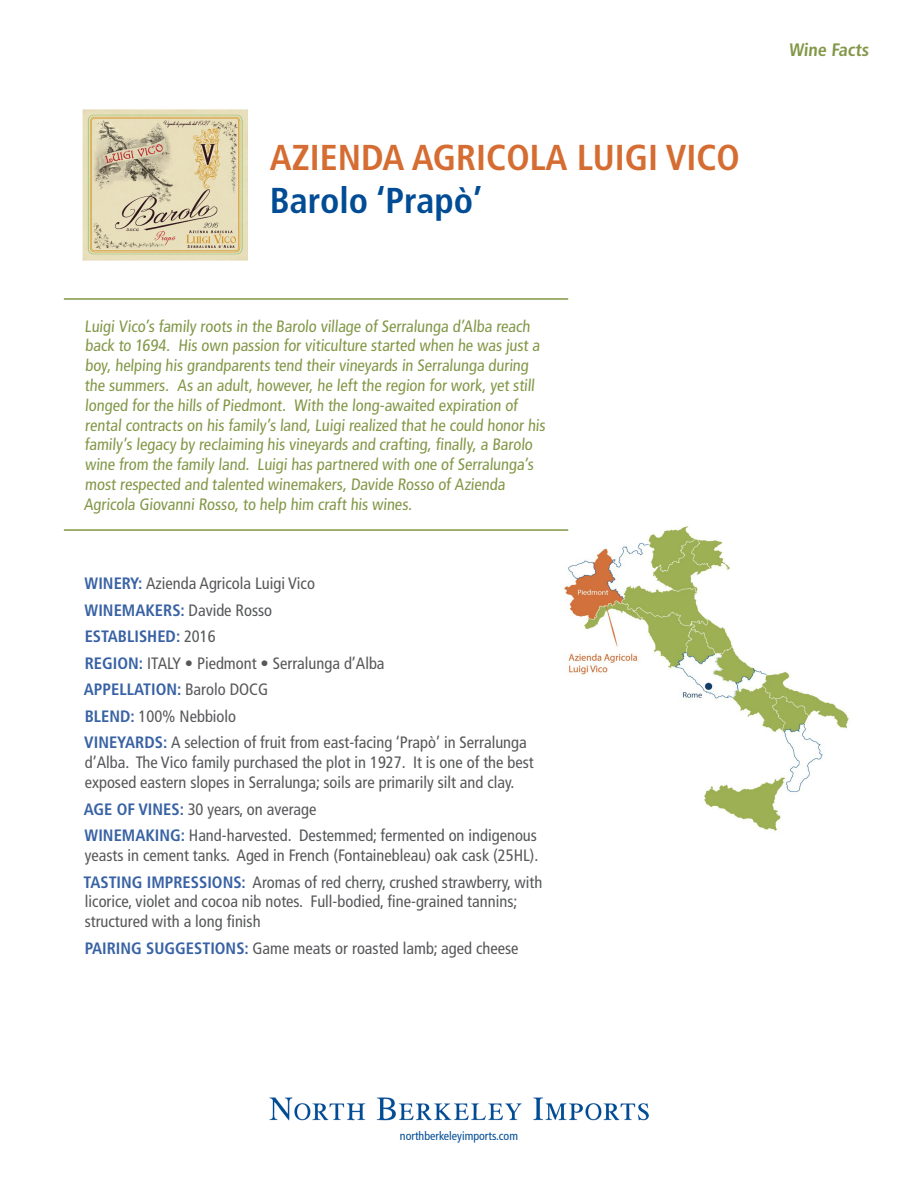
<style>
.page{position:relative;width:918px;height:1188px;background:#fff}
.page>*{position:absolute;margin:0;border:0;box-sizing:border-box;transform-origin:0 0}
.t1{font:700 condensed 36px "Frutiger LT Std";color:#d56d32}
.t2{font:700 condensed 36px "Frutiger LT Std";color:#014c95}
.t3{font:700 condensed 18px "Frutiger LT Std";color:#829747}
.info{font:condensed 16.5px/19.8px "Frutiger LT Std";color:#57585a}
.t4{font:condensed 16.5px/19.8px "Frutiger LT Std";letter-spacing:-.005em;color:#829747}
.info-2{font:700 condensed 16.5px "Frutiger LT Std";color:#3862a4}
.t5{font:condensed 12px "Frutiger LT Std";color:#014c95}
.s1{font-weight:700;color:#3862a4}
.s2{font-weight:400;color:#57585a}
</style>
<div class="page">
<img style="left:564px;top:526px;width:285px;height:305px">
<img style="left:269px;top:1098px;width:380px;height:23px">
<div style="left:64px;top:299px;width:504px;height:231px;background:#fff"></div>
<hr style="left:64px;top:298px;width:504px;height:2px;background:#829747">
<hr style="left:64px;top:529px;width:504px;height:2px;background:#829747">
<img style="left:83px;top:109px;width:165px;height:152px">
<p class="t1" style="left:270px;top:136px;width:471px">AZIENDA AGRICOLA LUIGI VICO</p>
<p class="t2" style="left:270px;top:180px;width:214px">Barolo ‘Prapò’</p>
<p class="t4" style="left:84px;top:316px;width:465px">Luigi Vico’s family roots in the Barolo village of Serralunga d’Alba reach back to 1694. His own passion for viticulture started when he was just a boy, helping his grandparents tend their vineyards in Serralunga during the summers. As an adult, however, he left the region for work, yet still longed for the hills of Piedmont. With the long-awaited expiration of rental contracts on his family’s land, Luigi realized that he could honor his family’s legacy by reclaiming his vineyards and crafting, finally, a Barolo wine from the family land. Luigi has partnered with one of Serralunga’s most respected and talented winemakers, Davide Rosso of Azienda Agricola Giovanni Rosso, to help him craft his wines.</p>
<p class="info" style="left:85px;top:574px;width:232px"><span class="s1">WINERY:</span> Azienda Agricola Luigi Vico</p>
<p class="info-2" style="left:85px;top:600px;width:189px">WINEMAKERS: <span class="s2">Davide Rosso</span></p>
<p class="info-2" style="left:85px;top:627px;width:132px">ESTABLISHED: <span class="s2">2016</span></p>
<p class="info" style="left:85px;top:653px;width:301px"><span class="s1">REGION:</span> ITALY • Piedmont • Serralunga d’Alba</p>
<p class="info-2" style="left:84px;top:680px;width:186px">APPELLATION: <span class="s2">Barolo DOCG</span></p>
<p class="info" style="left:85px;top:706px;width:153px"><span class="s1">BLEND:</span> 100% Nebbiolo</p>
<p class="info" style="left:84px;top:733px;width:451px"><span class="s1">VINEYARDS:</span> A selection of fruit from east-facing ‘Prapò’ in Serralunga d’Alba. The Vico family purchased the plot in 1927. It is one of the best exposed eastern slopes in Serralunga; soils are primarily silt and clay.</p>
<p class="info" style="left:84px;top:799px;width:234px"><span class="s1">AGE OF VINES:</span> 30 years, on average</p>
<p class="info" style="left:85px;top:826px;width:455px"><span class="s1">WINEMAKING:</span> Hand-harvested. Destemmed; fermented on indigenous yeasts in cement tanks. Aged in French (Fontainebleau) oak cask (25HL).</p>
<p class="info" style="left:84px;top:872px;width:460px"><span class="s1">TASTING IMPRESSIONS:</span> Aromas of red cherry, crushed strawberry, with licorice, violet and cocoa nib notes. Full-bodied, fine-grained tannins; structured with a long finish</p>
<p class="info" style="left:85px;top:938px;width:435px"><span class="s1">PAIRING SUGGESTIONS:</span> Game meats or roasted lamb; aged cheese</p>
<p class="t3" style="left:789px;top:39px;width:83px">Wine Facts</p>
<p class="t5" style="left:400px;top:1129px;width:120px">northberkeleyimports.com</p>
</div>
